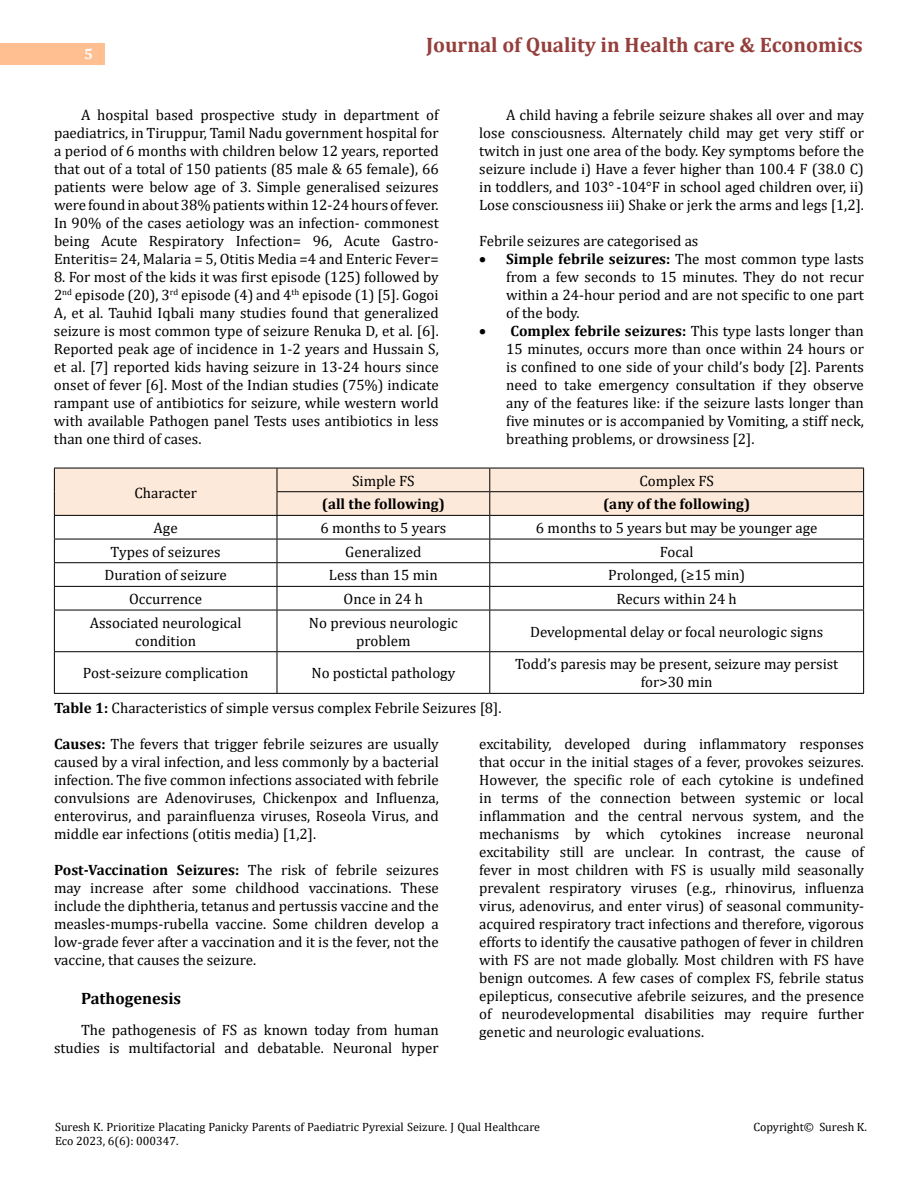
<style>
.page{position:relative;width:918px;height:1188px;background:#fff}
.page>*{position:absolute;margin:0;border:0;box-sizing:border-box;transform-origin:0 0}
.t1{font:700 21px "Cambria";color:#953f3c}
.t2{font:700 16.5px "Cambria";color:#000}
.t3{font:15px/18px "Cambria";color:#000;text-align:justify}
.t4{font:700 15px "Cambria";color:#000}
.t5{font:700 15px "Cambria";color:#fff}
.t6{font:12px/14.4px "Cambria";color:#000}
.s1{font-weight:700}
</style>
<div class="page">
<div style="left:0;top:43px;width:105px;height:21px;background:#ffbf91"></div>
<hr style="left:54px;top:610px;width:1px;height:41px;background:#000">
<hr style="left:54px;top:652px;width:1px;height:41px;background:#000">
<hr style="left:54px;top:610px;width:223px;height:1px;background:#000">
<hr style="left:277px;top:610px;width:213px;height:1px;background:#000">
<hr style="left:490px;top:610px;width:374px;height:1px;background:#000">
<hr style="left:54px;top:651px;width:223px;height:1px;background:#000">
<hr style="left:277px;top:651px;width:213px;height:1px;background:#000">
<hr style="left:490px;top:651px;width:374px;height:1px;background:#000">
<hr style="left:54px;top:693px;width:223px;height:1px;background:#000">
<hr style="left:277px;top:693px;width:213px;height:1px;background:#000">
<hr style="left:490px;top:693px;width:374px;height:1px;background:#000">
<svg style="left:54px;top:468px;width:810px;height:142px"></svg>
<hr style="left:277px;top:610px;width:1px;height:41px;background:#000">
<hr style="left:489px;top:610px;width:1px;height:41px;background:#000">
<hr style="left:863px;top:610px;width:1px;height:41px;background:#000">
<hr style="left:277px;top:652px;width:1px;height:41px;background:#000">
<hr style="left:489px;top:652px;width:1px;height:41px;background:#000">
<hr style="left:863px;top:652px;width:1px;height:41px;background:#000">
<p class="t5" style="left:84px;top:44px;width:10px">5</p>
<h1 class="t1" style="left:426px;top:30px;width:438px">Journal of Quality in Health care &amp; Economics</h1>
<p class="t3" style="left:54px;top:105px;width:386px;text-indent:27px">A hospital based prospective study in department of paediatrics, in Tiruppur, Tamil Nadu government hospital for a period of 6 months with children below 12 years, reported that out of a total of 150 patients (85 male &amp; 65 female), 66 patients were below age of 3. Simple generalised seizures were found in about 38% patients within 12-24 hours of fever.<br>In 90% of the cases aetiology was an infection- commonest being Acute Respiratory Infection= 96, Acute Gastro-Enteritis= 24, Malaria = 5, Otitis Media =4 and Enteric Fever=</p>
<p class="t3" style="left:54px;top:267px;width:386px">8. For most of the kids it was first episode (125) followed by 2<sup>nd</sup> episode (20), 3<sup>rd</sup> episode (4) and 4<sup>th</sup> episode (1) [5]. Gogoi A, et al. Tauhid Iqbali many studies found that generalized seizure is most common type of seizure Renuka D, et al. [6].<br>Reported peak age of incidence in 1-2 years and Hussain S, et al. [7] reported kids having seizure in 13-24 hours since onset of fever [6]. Most of the Indian studies (75%) indicate rampant use of antibiotics for seizure, while western world with available Pathogen panel Tests uses antibiotics in less than one third of cases.</p>
<p class="t3" style="left:479px;top:105px;width:386px;text-indent:27px">A child having a febrile seizure shakes all over and may lose consciousness. Alternately child may get very stiff or twitch in just one area of the body. Key symptoms before the seizure include i) Have a fever higher than 100.4 F (38.0 C) in toddlers, and 103°-104°F in school aged children over, ii)<br>Lose consciousness iii) Shake or jerk the arms and legs [1,2].</p>
<p class="t3" style="left:479px;top:231px;width:221px">Febrile seizures are categorised as</p>
<p class="t3" style="left:506px;top:249px;width:359px;text-indent:-27px">• <span class="s1">Simple febrile seizures:</span> The most common type lasts from a few seconds to 15 minutes. They do not recur within a 24-hour period and are not specific to one part of the body.</p>
<p class="t3" style="left:506px;top:321px;width:359px;text-indent:-27px">• <span class="s1">Complex febrile seizures:</span> This type lasts longer than 15 minutes, occurs more than once within 24 hours or is confined to one side of your child’s body [2]. Parents need to take emergency consultation if they observe any of the features like: if the seizure lasts longer than five minutes or is accompanied by Vomiting, a stiff neck, breathing problems, or drowsiness [2].</p>
<p class="t3" style="left:134px;top:483px;width:64px">Character</p>
<p class="t3" style="left:352px;top:472px;width:64px">Simple FS</p>
<p class="t3" style="left:639px;top:472px;width:76px">Complex FS</p>
<p class="t4" style="left:322px;top:494px;width:124px">(all the following)</p>
<p class="t4" style="left:603px;top:494px;width:148px">(any of the following)</p>
<p class="t3" style="left:154px;top:519px;width:26px">Age</p>
<p class="t3" style="left:320px;top:519px;width:127px">6 months to 5 years</p>
<p class="t3" style="left:536px;top:519px;width:283px">6 months to 5 years but may be younger age</p>
<p class="t3" style="left:111px;top:543px;width:112px">Types of seizures</p>
<p class="t3" style="left:345px;top:543px;width:78px">Generalized</p>
<p class="t3" style="left:660px;top:543px;width:35px">Focal</p>
<p class="t3" style="left:104px;top:566px;width:124px">Duration of seizure</p>
<p class="t3" style="left:329px;top:566px;width:110px">Less than 15 min</p>
<p class="t3" style="left:608px;top:566px;width:139px">Prolonged, (≥15 min)</p>
<p class="t3" style="left:129px;top:590px;width:75px">Occurrence</p>
<p class="t3" style="left:344px;top:590px;width:81px">Once in 24 h</p>
<p class="t3" style="left:617px;top:590px;width:122px">Recurs within 24 h</p>
<p class="t3" style="left:90px;top:614px;width:153px;text-align:center">Associated neurological condition</p>
<p class="t3" style="left:309px;top:614px;width:150px;text-align:center">No previous neurologic problem</p>
<p class="t3" style="left:530px;top:623px;width:294px">Developmental delay or focal neurologic signs</p>
<p class="t3" style="left:83px;top:664px;width:167px">Post-seizure complication</p>
<p class="t3" style="left:311px;top:664px;width:145px">No postictal pathology</p>
<p class="t3" style="left:515px;top:655px;width:325px;text-align:center">Todd’s paresis may be present, seizure may persist for&gt;30 min</p>
<p class="t3" style="left:54px;top:698px;width:449px"><span class="s1">Table 1:</span> Characteristics of simple versus complex Febrile Seizures [8].</p>
<p class="t3" style="left:54px;top:734px;width:386px"><span class="s1">Causes:</span> The fevers that trigger febrile seizures are usually caused by a viral infection, and less commonly by a bacterial infection. The five common infections associated with febrile convulsions are Adenoviruses, Chickenpox and Influenza, enterovirus, and parainfluenza viruses, Roseola Virus, and middle ear infections (otitis media) [1,2].</p>
<p class="t3" style="left:54px;top:860px;width:386px"><span class="s1">Post-Vaccination Seizures:</span> The risk of febrile seizures may increase after some childhood vaccinations. These include the diphtheria, tetanus and pertussis vaccine and the measles-mumps-rubella vaccine. Some children develop a low-grade fever after a vaccination and it is the fever, not the vaccine, that causes the seizure.</p>
<p class="t2" style="left:81px;top:986px;width:102px">Pathogenesis</p>
<p class="t3" style="left:54px;top:1021px;width:386px;text-align:right">The pathogenesis of FS as known today from human studies is multifactorial and debatable. Neuronal hyper</p>
<p class="t3" style="left:479px;top:734px;width:386px">excitability, developed during inflammatory responses that occur in the initial stages of a fever, provokes seizures.<br>However, the specific role of each cytokine is undefined in terms of the connection between systemic or local inflammation and the central nervous system, and the mechanisms by which cytokines increase neuronal excitability still are unclear. In contrast, the cause of fever in most children with FS is usually mild seasonally prevalent respiratory viruses (e.g., rhinovirus, influenza virus, adenovirus, and enter virus) of seasonal community&shy;acquired respiratory tract infections and therefore, vigorous efforts to identify the causative pathogen of fever in children with FS are not made globally. Most children with FS have benign outcomes. A few cases of complex FS, febrile status epilepticus, consecutive afebrile seizures, and the presence of neurodevelopmental disabilities may require further genetic and neurologic evaluations.</p>
<p class="t6" style="left:55px;top:1120px;width:486px">Suresh K. Prioritize Placating Panicky Parents of Paediatric Pyrexial Seizure. J Qual Healthcare<br>Eco 2023, 6(6): 000347.</p>
<p class="t6" style="left:753px;top:1120px;width:115px">Copyright© Suresh K.</p>
</div>
